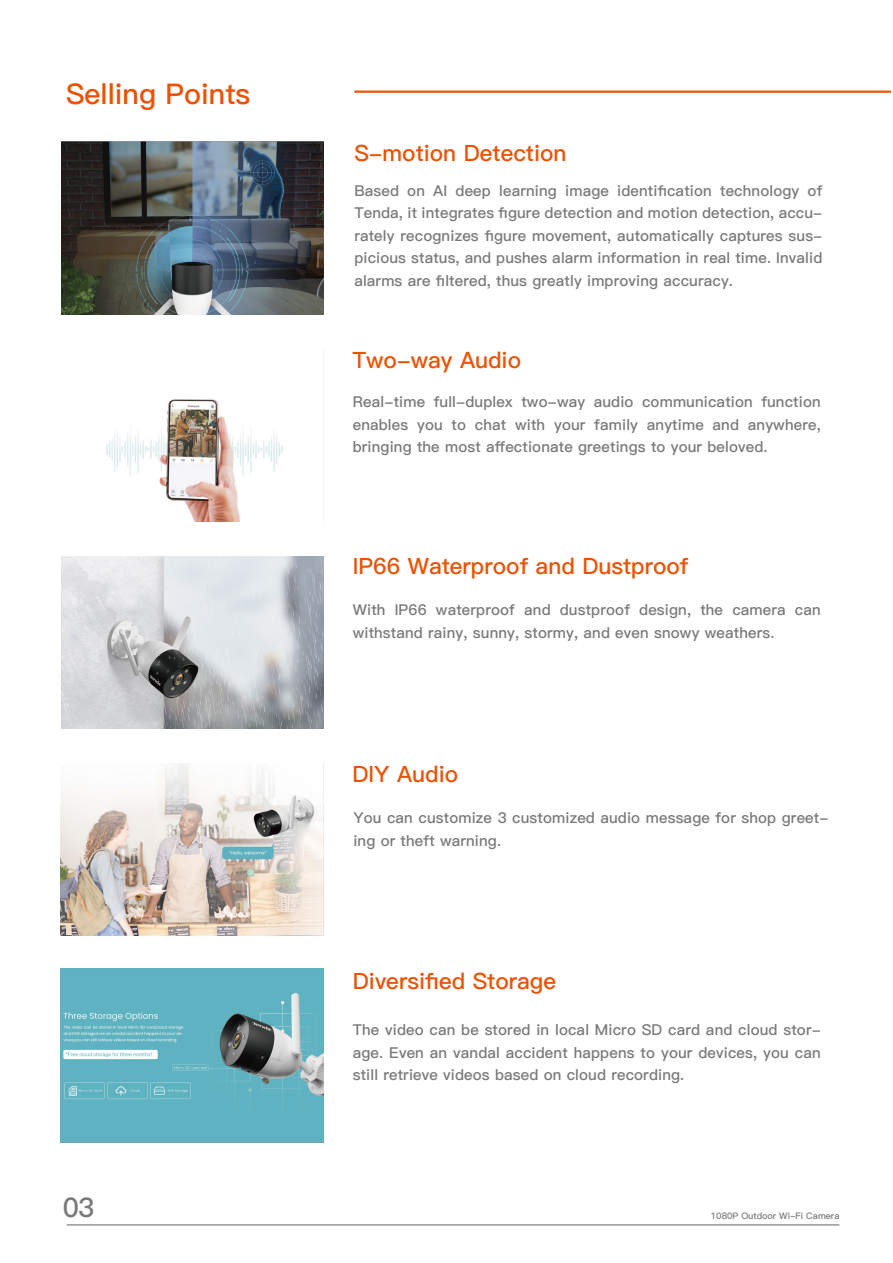
<style>
.page{position:relative;width:893px;height:1263px;background:#fff}
.page>*{position:absolute;margin:0;border:0;box-sizing:border-box;transform-origin:0 0}
.t1{font:28.5px "Ping Fang SC Bold";color:#ea5305}
.t2{font:27px "Ping Fang SC Bold";color:#7a7979}
.t3{font:22.5px "Ping Fang SC Bold";color:#ea5305}
.t4{font:15px/22.5px "Ping Fang SC Bold";letter-spacing:.01em;color:#7a7979;text-align:justify}
.t5{font:9px "Ping Fang SC Bold";color:#7a7979}
</style>
<div class="page">
<hr style="left:67px;top:1224px;width:772px;height:1px;background:#646363">
<hr style="left:354px;top:91px;width:537px;height:2px;background:#ea5504">
<img style="left:61px;top:141px;width:263px;height:174px">
<img style="left:106px;top:399px;width:177px;height:123px">
<img style="left:61px;top:556px;width:262px;height:172px">
<img style="left:61px;top:763px;width:262px;height:173px">
<img style="left:61px;top:968px;width:262px;height:175px">
<h1 class="t1" style="left:66px;top:77px;width:186px">Selling Points</h1>
<h2 class="t2" style="left:63px;top:1191px;width:33px">03</h2>
<h3 class="t3" style="left:354px;top:140px;width:214px">S-motion Detection</h3>
<p class="t4" style="left:354px;top:180px;width:470px">Based on AI deep learning image identification technology of Tenda, it integrates figure detection and motion detection, accu&shy;rately recognizes figure movement, automatically captures sus&shy;picious status, and pushes alarm information in real time. Invalid alarms are filtered, thus greatly improving accuracy.</p>
<h3 class="t3" style="left:352px;top:347px;width:170px">Two-way Audio</h3>
<p class="t4" style="left:353px;top:391px;width:470px">Real-time full-duplex two-way audio communication function enables you to chat with your family anytime and anywhere, bringing the most affectionate greetings to your beloved.</p>
<h3 class="t3" style="left:353px;top:553px;width:337px">IP66 Waterproof and Dustproof</h3>
<p class="t4" style="left:353px;top:599px;width:470px">With IP66 waterproof and dustproof design, the camera can withstand rainy, sunny, stormy, and even snowy weathers.</p>
<h3 class="t3" style="left:352px;top:760px;width:107px">DIY Audio</h3>
<p class="t4" style="left:353px;top:807px;width:477px">You can customize 3 customized audio message for shop greet&shy;ing or theft warning.</p>
<h3 class="t3" style="left:353px;top:967px;width:205px">Diversified Storage</h3>
<p class="t4" style="left:353px;top:1019px;width:470px">The video can be stored in local Micro SD card and cloud stor&shy;age. Even an vandal accident happens to your devices, you can still retrieve videos based on cloud recording.</p>
<p class="t5" style="left:711px;top:1211px;width:130px">1080P Outdoor Wi-Fi Camera</p>
</div>
